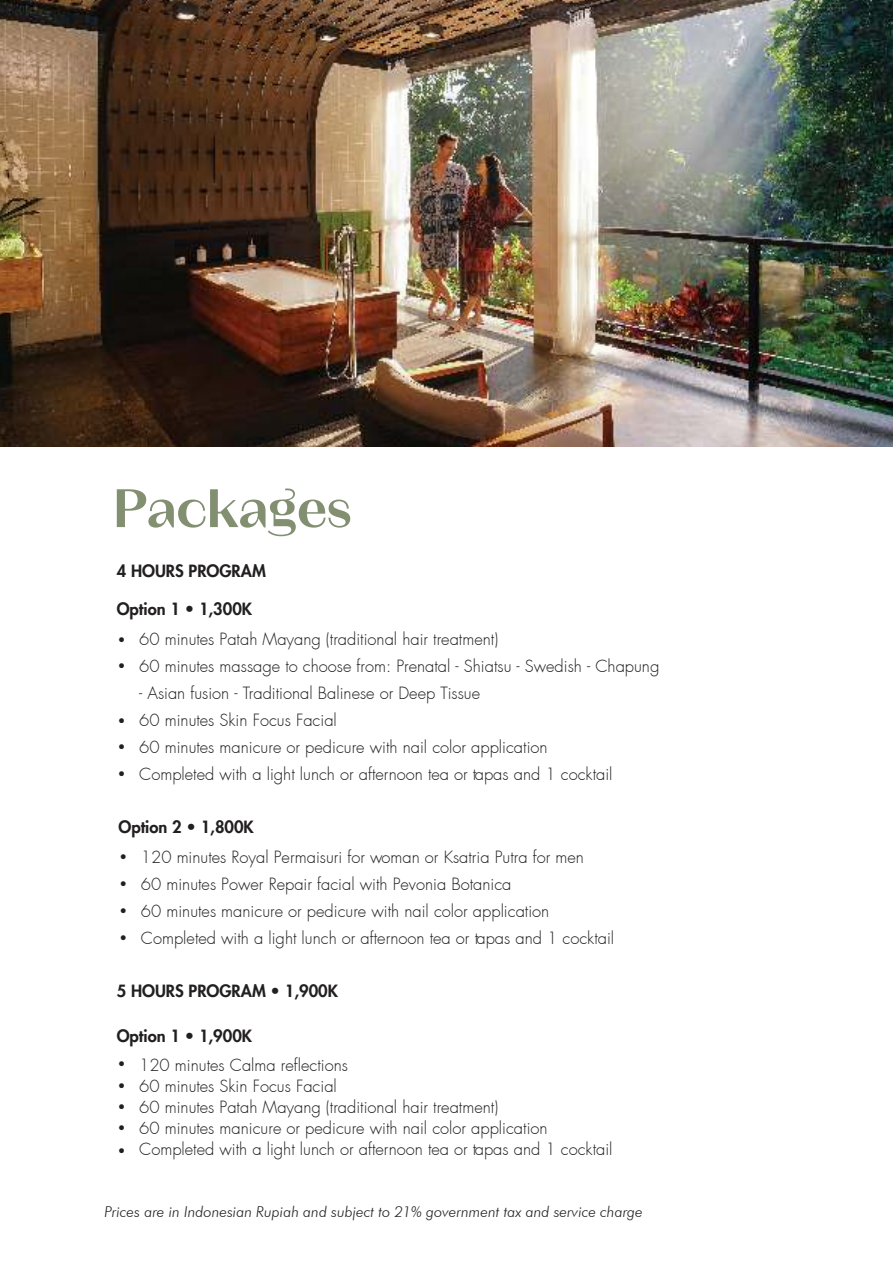
<style>
.page{position:relative;width:893px;height:1263px;background:#fff}
.page>*{position:absolute;margin:0;border:0;box-sizing:border-box;transform-origin:0 0}
.t1{font:600 54px "Magnat Head";color:#828f71}
.t2{font:300 16.5px/27px "Futura";color:#221f1f}
.t3{font:800 16.5px "Futura";color:#221f1f}
.t4{font:800 16.5px/27px "Futura BT";color:#221f1f;text-align:justify}
.t5{font:italic 300 15px "Futura BT";color:#221f1f}
</style>
<div class="page">
<img style="left:0;top:1px;width:893px;height:445px">
<h1 class="t1" style="left:113px;top:486px;width:240px">Packages</h1>
<p class="t3" style="left:117px;top:563px;width:151px">4 HOURS PROGRAM</p>
<p class="t3" style="left:117px;top:601px;width:137px">Option 1 ï 1,300K</p>
<p class="t4" style="left:117px;top:628px;width:11px">ï ï</p>
<p class="t2" style="left:139px;top:626px;width:522px">60 minutes Patah Mayang (traditional hair treatment)<br>60 minutes massage to choose from: Prenatal - Shiatsu - Swedish - Chapung</p>
<p class="t2" style="left:139px;top:680px;width:475px">- Asian fusion - Traditional Balinese or Deep Tissue<br>60 minutes Skin Focus Facial<br>60 minutes manicure or pedicure with nail color application Completed with a light lunch or afternoon tea or tapas and 1 cocktail</p>
<p class="t4" style="left:117px;top:709px;width:11px;line-height:26.5px">ï ï ï</p>
<p class="t3" style="left:118px;top:818px;width:137px">Option 2 ï 1,800K</p>
<p class="t4" style="left:118px;top:845px;width:11px">ï ï ï ï</p>
<p class="t2" style="left:141px;top:845px;width:475px">120 minutes Royal Permaisuri for woman or Ksatria Putra for men<br>60 minutes Power Repair facial with Pevonia Botanica<br>60 minutes manicure or pedicure with nail color application Completed with a light lunch or afternoon tea or tapas and 1 cocktail</p>
<p class="t3" style="left:117px;top:983px;width:223px">5 HOURS PROGRAM ï 1,900K</p>
<p class="t3" style="left:117px;top:1027px;width:137px">Option 1 ï 1,900K</p>
<p class="t4" style="left:117px;top:1055px;width:11px;line-height:21.3px">ï ï ï ï</p>
<p class="t4" style="left:117px;top:1139px;width:11px">ï</p>
<p class="t2" style="left:139px;top:1056px;width:475px;line-height:21px">120 minutes Calma reflections<br>60 minutes Skin Focus Facial<br>60 minutes Patah Mayang (traditional hair treatment)<br>60 minutes manicure or pedicure with nail color application Completed with a light lunch or afternoon tea or tapas and 1 cocktail</p>
<p class="t5" style="left:104px;top:1205px;width:540px">Prices are in Indonesian Rupiah and subject to 21% government tax and service charge</p>
</div>
